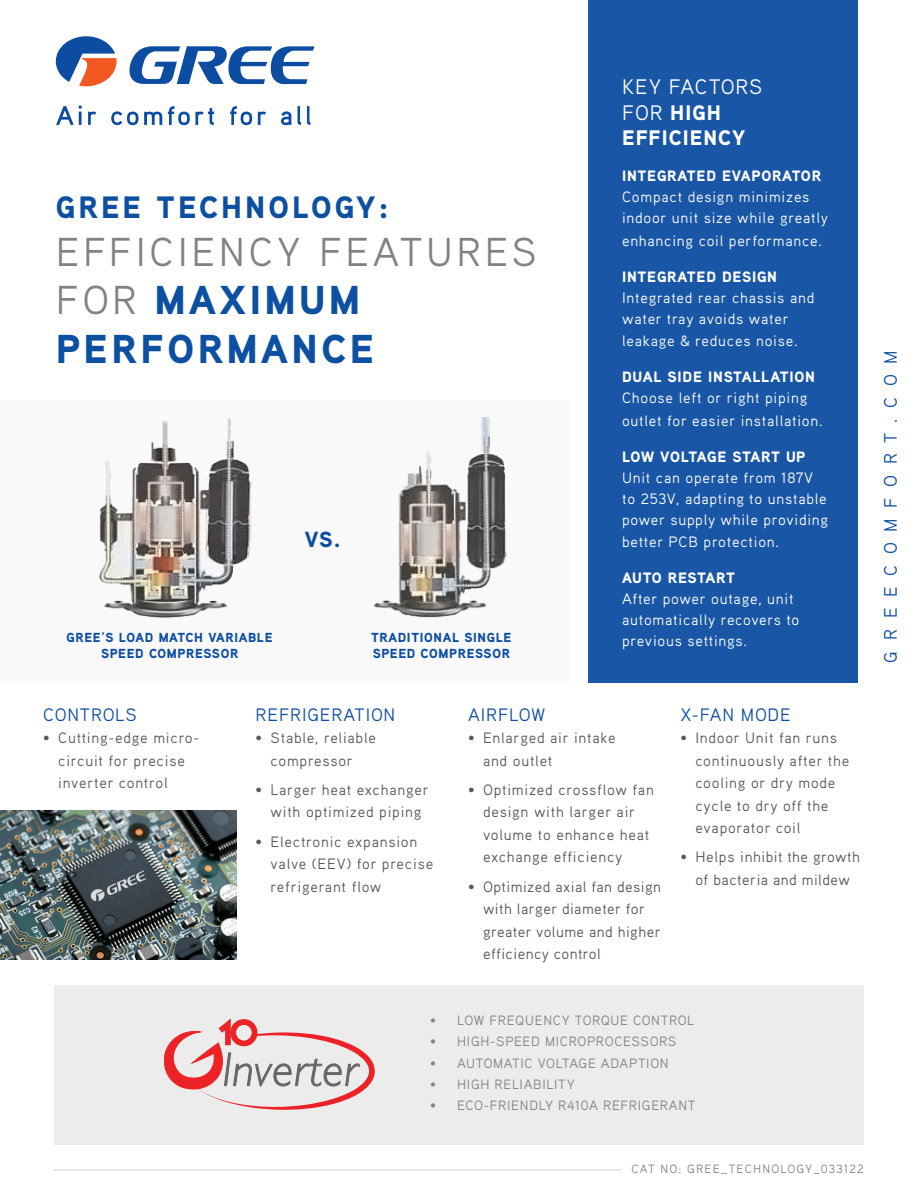
<style>
.page{position:relative;width:918px;height:1188px;background:#fff}
.page>*{position:absolute;margin:0;border:0;box-sizing:border-box;transform-origin:0 0}
.t1{font:40.35px/48.4px "Aaux Pro";letter-spacing:.09em;color:#818285}
.t2{font:900 40.35px "Aaux Pro";letter-spacing:.09em;color:#0d50a1}
.t3{font:900 30.9px "Aaux Pro";letter-spacing:.1em;color:#0d50a1}
.t4{font:900 21.75px "Aaux Pro";color:#0d4da1}
.t5{font:900 21px/25.5px "Aaux Pro";letter-spacing:.05em;color:#fff}
.t6{font:18px "Aaux Pro";letter-spacing:.05em;color:#0d4da1}
.t7{font:18px "Aaux Pro";letter-spacing:.59em;color:#0d4da1}
.t8{font:15px/21px "Aaux Pro";letter-spacing:.05em;color:#fff}
.t9{font:15px/22.5px "Aaux Pro";letter-spacing:.05em;color:#57585a}
.t10{font:15px/22.5px "Aaux Pro";letter-spacing:.03em;color:#57585a}
.t11{font:13.5px "Aaux Pro";letter-spacing:.05em;color:#808285}
.t12{font:13.5px "Aaux Pro";letter-spacing:.03em;color:#808285}
.t13{font:900 13.05px/16.4px "Aaux Pro";letter-spacing:.05em;color:#0d4da1;text-align:center}
.t14{font:12px "Aaux Pro";letter-spacing:.1em;color:#808285}
.s1{font-weight:900;color:#0d50a1}
.s2{font-weight:400}
.s3{font-weight:900}
</style>
<div class="page">
<hr style="left:54px;top:1169px;width:567px;height:2px;background:#808285">
<div style="left:588px;top:0;width:270px;height:683px;background:#1956a5"></div>
<div style="left:0;top:400px;width:570px;height:283px;background:#f9f9f9"></div>
<img style="left:99px;top:417px;width:408px;height:201px">
<div style="left:54px;top:985px;width:810px;height:159px;background:#ececec"></div>
<svg style="left:164px;top:1019px;width:211px;height:91px"></svg>
<img style="left:0;top:810px;width:237px;height:150px">
<svg style="left:56px;top:36px;width:61px;height:50px"></svg>
<svg style="left:129px;top:46px;width:185px;height:38px"></svg>
<svg style="left:56px;top:105px;width:26px;height:20px"></svg>
<svg style="left:88px;top:112px;width:8px;height:13px"></svg>
<svg style="left:111px;top:111px;width:51px;height:14px"></svg>
<svg style="left:168px;top:106px;width:46px;height:19px"></svg>
<svg style="left:230px;top:106px;width:22px;height:19px"></svg>
<svg style="left:258px;top:112px;width:8px;height:13px"></svg>
<svg style="left:281px;top:111px;width:11px;height:14px"></svg>
<svg style="left:298px;top:106px;width:3px;height:19px"></svg>
<svg style="left:307px;top:106px;width:3px;height:19px"></svg>
<p class="t3" style="left:56px;top:187px;width:334px">GREE TECHNOLOGY:</p>
<p class="t1" style="left:56px;top:226px;width:482px">EFFICIENCY FEATURES<br>FOR <span class="s1">MAXIMUM</span></p>
<p class="t2" style="left:56px;top:323px;width:320px">PERFORMANCE</p>
<p class="t4" style="left:305px;top:526px;width:37px">VS.</p>
<p class="t13" style="left:67px;top:629px;width:208px">GREE’S LOAD MATCH VARIABLE<br>SPEED COMPRESSOR</p>
<p class="t13" style="left:371px;top:629px;width:142px;text-align:left">TRADITIONAL SINGLE<br>SPEED COMPRESSOR</p>
<p class="t5" style="left:622px;top:73px;width:142px"><span class="s2">KEY FACTORS<br>FOR</span> HIGH<br>EFFICIENCY</p>
<p class="t8" style="left:622px;top:165px;width:208px"><span class="s3">INTEGRATED EVAPORATOR<br></span>Compact design minimizes indoor unit size while greatly</p>
<p class="t8" style="left:622px;top:229px;width:202px">enhancing coil performance.</p>
<p class="t8" style="left:622px;top:265px;width:194px"><span class="s3">INTEGRATED DESIGN<br></span>Integrated rear chassis and water tray avoids water</p>
<p class="t8" style="left:622px;top:330px;width:177px">leakage &amp; reduces noise.</p>
<p class="t8" style="left:622px;top:366px;width:194px"><span class="s3">DUAL SIDE INSTALLATION<br></span>Choose left or right piping</p>
<p class="t8" style="left:622px;top:409px;width:202px">outlet for easier installation.</p>
<p class="t8" style="left:622px;top:445px;width:208px"><span class="s3">LOW VOLTAGE START UP<br></span>Unit can operate from 187V to 253V, adapting to unstable power supply while providing</p>
<p class="t8" style="left:622px;top:531px;width:158px">better PCB protection.</p>
<p class="t8" style="left:622px;top:567px;width:179px"><span class="s3">AUTO RESTART<br></span>After power outage, unit automatically recovers to previous settings.</p>
<p class="t6" style="left:43px;top:703px;width:95px">CONTROLS</p>
<p class="t9" style="left:58px;top:726px;width:143px;text-indent:-15px">• Cutting-edge micro&shy;circuit for precise inverter control</p>
<p class="t6" style="left:256px;top:703px;width:141px">REFRIGERATION</p>
<p class="t9" style="left:256px;top:726px;width:122px;text-align:center">• Stable, reliable compressor</p>
<p class="t9" style="left:256px;top:778px;width:175px;text-align:center">• Larger heat exchanger with optimized piping</p>
<p class="t9" style="left:271px;top:830px;width:164px;text-indent:-15px">• Electronic expansion valve (EEV) for precise refrigerant flow</p>
<p class="t6" style="left:468px;top:703px;width:79px">AIRFLOW</p>
<p class="t9" style="left:483px;top:726px;width:134px;text-indent:-15px">• Enlarged air intake and outlet</p>
<p class="t9" style="left:483px;top:778px;width:172px;text-indent:-15px">• Optimized crossflow fan design with larger air volume to enhance heat exchange efficiency</p>
<p class="t10" style="left:483px;top:875px;width:180px;text-indent:-15px">• Optimized axial fan design with larger diameter for greater volume and higher efficiency control</p>
<p class="t6" style="left:680px;top:703px;width:112px">X-FAN MODE</p>
<p class="t9" style="left:695px;top:726px;width:155px;text-indent:-15px">• Indoor Unit fan runs continuously after the cooling or dry mode cycle to dry off the evaporator coil</p>
<p class="t10" style="left:680px;top:846px;width:181px;text-align:center">• Helps inhibit the growth of bacteria and mildew</p>
<p class="t11" style="left:430px;top:1012px;width:265px">• LOW FREQUENCY TORQUE CONTROL</p>
<p class="t11" style="left:430px;top:1033px;width:248px">• HIGH-SPEED MICROPROCESSORS</p>
<p class="t12" style="left:430px;top:1054px;width:240px">• AUTOMATIC VOLTAGE ADAPTION</p>
<p class="t11" style="left:430px;top:1075px;width:146px">• HIGH RELIABILITY</p>
<p class="t11" style="left:430px;top:1096px;width:267px">• ECO-FRIENDLY R410A REFRIGERANT</p>
<p class="t7" style="left:879px;top:663px;width:314px;rotate:-90deg">GREECOMFORT.COM</p>
<p class="t14" style="left:631px;top:1161px;width:234px">CAT NO: GREE_TECHNOLOGY_033122</p>
</div>
